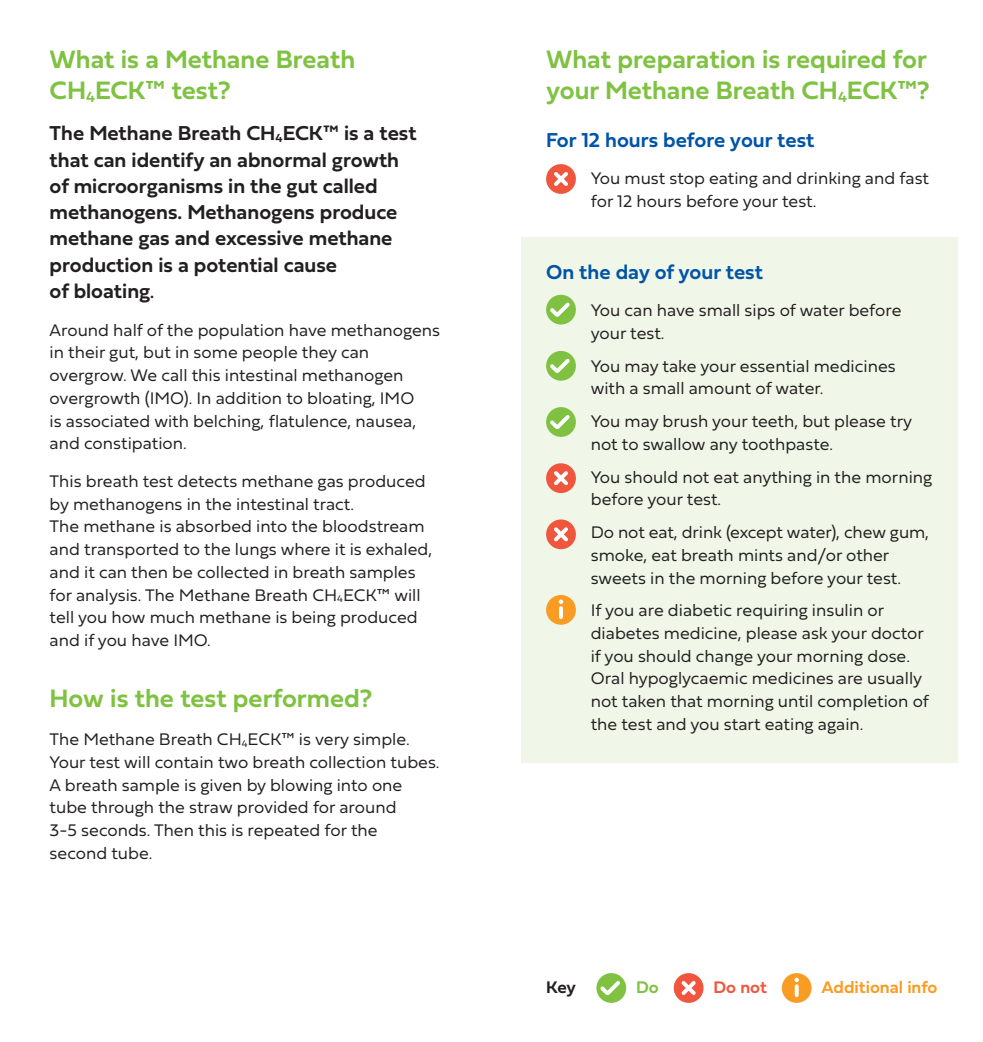
<style>
.page{position:relative;width:983px;height:1042px;background:#fff}
.page>*{position:absolute;margin:0;border:0;box-sizing:border-box;transform-origin:0 0}
.t1{font:700 26.25px/31.5px "Fieldwork Hum Demi";color:#7fc241}
.t2{font:700 21px/26.2px "Fieldwork Hum Demi";color:#231f20}
.t3{font:700 21px "Fieldwork Hum Demi";color:#0154a6}
.t4{font:17.5px/22.8px "Fieldwork Hum Light";color:#231f20}
.t5{font:700 17.5px "Fieldwork Hum Demi";color:#f89c24}
.t6{font:700 17.5px "Fieldwork Hum Demi";color:#f0563d}
.t7{font:700 17.5px "Fieldwork Hum Demi";color:#231f20}
.t8{font:700 17.5px "Fieldwork Hum Demi";color:#7fc241}
.s1{font-size:17.5px}
</style>
<div class="page">
<div style="left:521px;top:237px;width:436px;height:525px;background:#f0f7e8"></div>
<div style="left:546px;top:164px;width:29px;height:30px;background:#f0563d;border-radius:50%"></div>
<svg style="left:550px;top:168px;width:18px;height:22px"></svg>
<div style="left:546px;top:463px;width:29px;height:30px;background:#f0563d;border-radius:50%"></div>
<svg style="left:550px;top:467px;width:18px;height:22px"></svg>
<div style="left:546px;top:519px;width:29px;height:30px;background:#f0563d;border-radius:50%"></div>
<svg style="left:550px;top:527px;width:18px;height:18px"></svg>
<div style="left:546px;top:295px;width:29px;height:29px;background:#7fc241;border-radius:50%"></div>
<svg style="left:546px;top:299px;width:27px;height:21px"></svg>
<div style="left:546px;top:351px;width:29px;height:30px;background:#7fc241;border-radius:50%"></div>
<svg style="left:546px;top:355px;width:27px;height:21px"></svg>
<div style="left:546px;top:407px;width:29px;height:30px;background:#7fc241;border-radius:50%"></div>
<svg style="left:546px;top:411px;width:27px;height:22px"></svg>
<div style="left:546px;top:595px;width:29px;height:30px;background:#f89c24;border-radius:50%"></div>
<svg style="left:558px;top:599px;width:5px;height:18px"></svg>
<svg style="left:673px;top:973px;width:30px;height:30px"></svg>
<svg style="left:677px;top:977px;width:22px;height:21px"></svg>
<div style="left:596px;top:973px;width:30px;height:30px;background:#7fc241;border-radius:50%"></div>
<svg style="left:596px;top:977px;width:27px;height:21px"></svg>
<div style="left:781px;top:973px;width:30px;height:30px;background:#f89c24;border-radius:50%"></div>
<svg style="left:794px;top:977px;width:4px;height:18px"></svg>
<p class="t1" style="left:50px;top:42px;width:307px">What is a Methane Breath<br>CH<sub>4</sub>ECK™ test?</p>
<p class="t2" style="left:50px;top:119px;width:368px">The Methane Breath CH<sub>4</sub>ECK™ is a test that can identify an abnormal growth of microorganisms in the gut called methanogens. Methanogens produce methane gas and excessive methane production is a potential cause<br>of bloating<span class="s1">.</span></p>
<p class="t4" style="left:50px;top:317px;width:392px">Around half of the population have methanogens in their gut, but in some people they can overgrow. We call this intestinal methanogen overgrowth (IMO). In addition to bloating, IMO<br>is associated with belching, flatulence, nausea, and constipation.</p>
<p class="t4" style="left:50px;top:469px;width:384px">This breath test detects methane gas produced by methanogens in the intestinal tract.<br>The methane is absorbed into the bloodstream and transported to the lungs where it is exhaled, and it can then be collected in breath samples for analysis. The Methane Breath CH<sub>4</sub>ECK™ will tell you how much methane is being produced and if you have IMO.</p>
<p class="t1" style="left:50px;top:682px;width:324px">How is the test performed?</p>
<p class="t4" style="left:50px;top:727px;width:391px">The Methane Breath CH<sub>4</sub>ECK™ is very simple.<br>Your test will contain two breath collection tubes.<br>A breath sample is given by blowing into one tube through the straw provided for around<br>3-5 seconds. Then this is repeated for the second tube.</p>
<p class="t1" style="left:546px;top:42px;width:385px">What preparation is required for your Methane Breath CH<sub>4</sub>ECK™?</p>
<p class="t3" style="left:546px;top:123px;width:270px">For 12 hours before your test</p>
<p class="t4" style="left:590px;top:166px;width:340px">You must stop eating and drinking and fast for 12 hours before your test.</p>
<p class="t3" style="left:546px;top:255px;width:218px">On the day of your test</p>
<p class="t4" style="left:590px;top:298px;width:312px">You can have small sips of water before your test.</p>
<p class="t4" style="left:590px;top:354px;width:306px">You may take your essential medicines with a small amount of water.</p>
<p class="t4" style="left:590px;top:409px;width:323px">You may brush your teeth, but please try not to swallow any toothpaste.</p>
<p class="t4" style="left:590px;top:464px;width:343px">You should not eat anything in the morning before your test.</p>
<p class="t4" style="left:590px;top:520px;width:340px">Do not eat, drink (except water), chew gum, smoke, eat breath mints and/or other sweets in the morning before your test.</p>
<p class="t4" style="left:590px;top:598px;width:339px">If you are diabetic requiring insulin or diabetes medicine, please ask your doctor if you should change your morning dose.<br>Oral hypoglycaemic medicines are usually not taken that morning until completion of the test and you start eating again.</p>
<p class="t7" style="left:546px;top:973px;width:31px">Key</p>
<p class="t8" style="left:636px;top:973px;width:24px">Do</p>
<p class="t6" style="left:713px;top:973px;width:55px">Do not</p>
<p class="t5" style="left:821px;top:973px;width:117px">Additional info</p>
</div>
